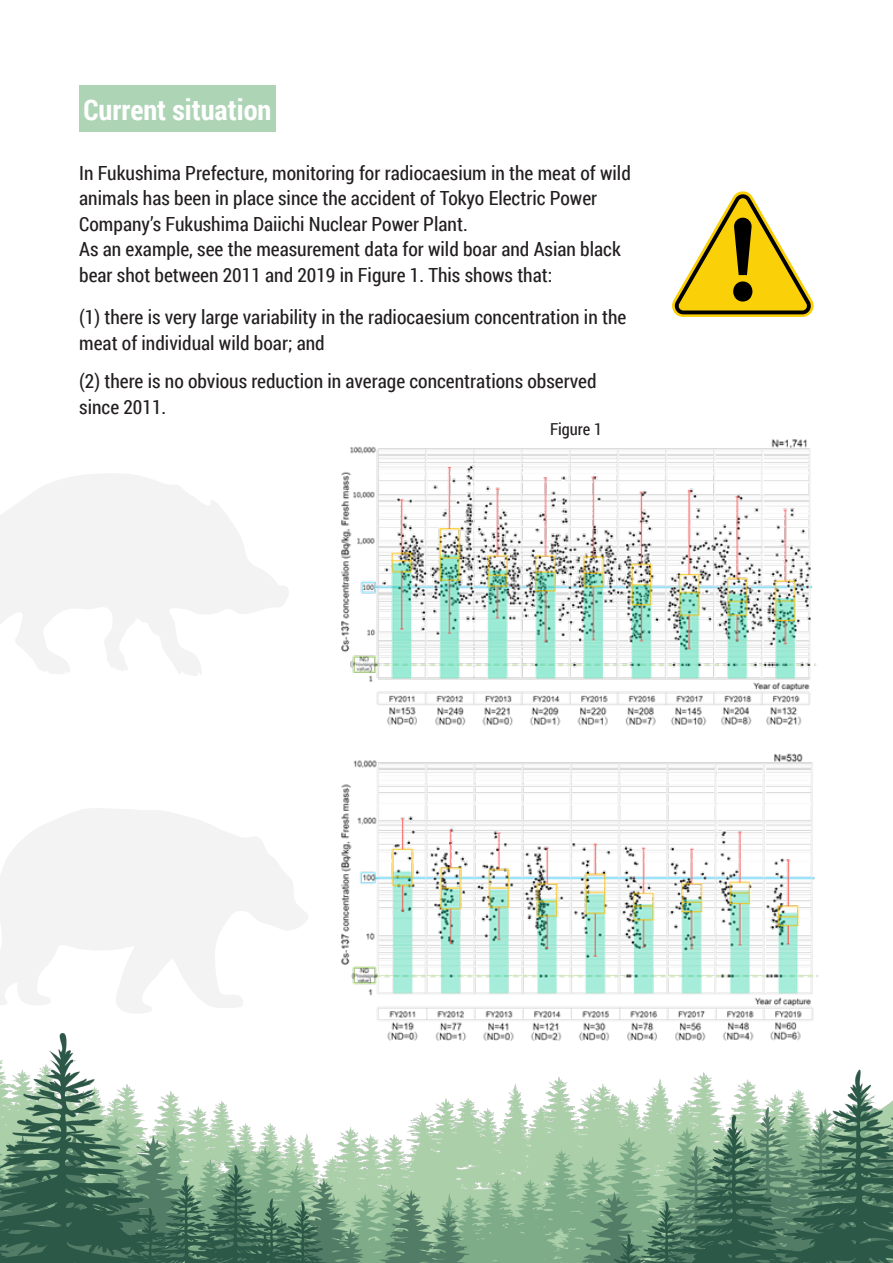
<style>
.page{position:relative;width:893px;height:1263px;background:#fff}
.page>*{position:absolute;margin:0;border:0;box-sizing:border-box;transform-origin:0 0}
.t1{font:700 28.5px "Roboto Condensed";color:#fff}
.t2{font:19.5px/25.5px "Roboto Condensed";color:#231f20}
.t3{font:16.5px "Roboto Condensed";color:#231f20}
</style>
<div class="page">
<img style="left:341px;top:439px;width:478px;height:594px">
<img style="left:0;top:1033px;width:893px;height:230px">
<div style="left:79px;top:85px;width:197px;height:46px;background:#add4b5"></div>
<svg style="left:0;top:474px;width:289px;height:202px;fill:#f3f3f3"></svg>
<svg style="left:0;top:808px;width:308px;height:205px;fill:#f3f3f3"></svg>
<svg style="left:672px;top:191px;width:142px;height:126px"></svg>
<p class="t1" style="left:83px;top:89px;width:189px">Current situation</p>
<p class="t2" style="left:79px;top:160px;width:553px">In Fukushima Prefecture, monitoring for radiocaesium in the meat of wild animals has been in place since the accident of Tokyo Electric Power<br>Company’s Fukushima Daiichi Nuclear Power Plant.</p>
<p class="t2" style="left:79px;top:236px;width:543px">As an example, see the measurement data for wild boar and Asian black bear shot between 2011 and 2019 in Figure 1. This shows that:</p>
<p class="t2" style="left:79px;top:304px;width:549px">(1) there is very large variability in the radiocaesium concentration in the meat of individual wild boar; and</p>
<p class="t2" style="left:79px;top:368px;width:519px">(2) there is no obvious reduction in average concentrations observed since 2011.</p>
<p class="t3" style="left:550px;top:418px;width:54px">Figure 1</p>
</div>
